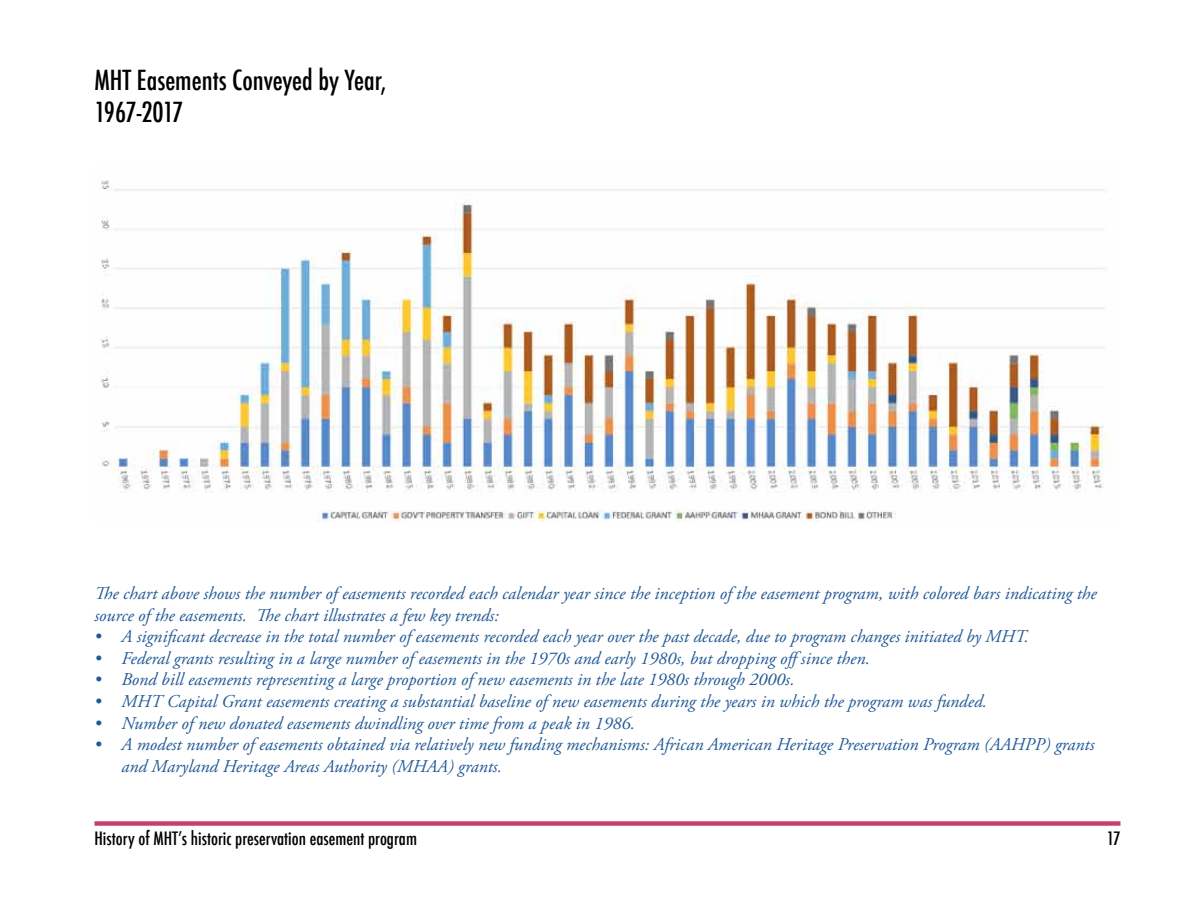
<style>
.page{position:relative;width:1188px;height:918px;background:#fff}
.page>*{position:absolute;margin:0;border:0;box-sizing:border-box;transform-origin:0 0}
.t1{font:500 condensed 27px/32.4px "Futura";color:#000}
.t2{font:italic 18px/21.6px "Adobe Garamond Pro";color:#215996}
.t3{font:500 condensed 18px "Futura";color:#000}
</style>
<div class="page">
<div style="left:94px;top:821px;width:1026px;height:5px;background:#c83f6e"></div>
<img style="left:101px;top:180px;width:1008px;height:341px">
<h1 class="t1" style="left:94px;top:64px;width:294px">MHT Easements Conveyed by Year,<br>1967-2017</h1>
<p class="t2" style="left:94px;top:583px;width:1004px">The chart above shows the number of easements recorded each calendar year since the inception of the easement program, with colored bars indicating the source of the easements. The chart illustrates a few key trends:</p>
<p class="t2" style="left:94px;top:626px;width:936px">• A significant decrease in the total number of easements recorded each year over the past decade, due to program changes initiated by MHT.</p>
<p class="t2" style="left:94px;top:648px;width:777px">• Federal grants resulting in a large number of easements in the 1970s and early 1980s, but dropping offsince then.</p>
<p class="t2" style="left:94px;top:669px;width:702px">• Bond bill easements representing a large proportion of new easements in the late 1980s through 2000s.</p>
<p class="t2" style="left:94px;top:691px;width:894px">• MHT Capital Grant easements creating a substantial baseline of new easements during the years in which the program was funded.</p>
<p class="t2" style="left:94px;top:713px;width:542px">• Number of new donated easements dwindling over time from a peak in 1986.</p>
<p class="t2" style="left:122px;top:734px;width:974px;text-indent:-27px">• A modest number of easements obtained via relatively new funding mechanisms: African American Heritage Preservation Program (AAHPP) grants and Maryland Heritage Areas Authority (MHAA) grants.</p>
<p class="t3" style="left:94px;top:827px;width:324px">History of MHT’s historic preservation easement program</p>
<p class="t3" style="left:1107px;top:827px;width:15px">17</p>
</div>
